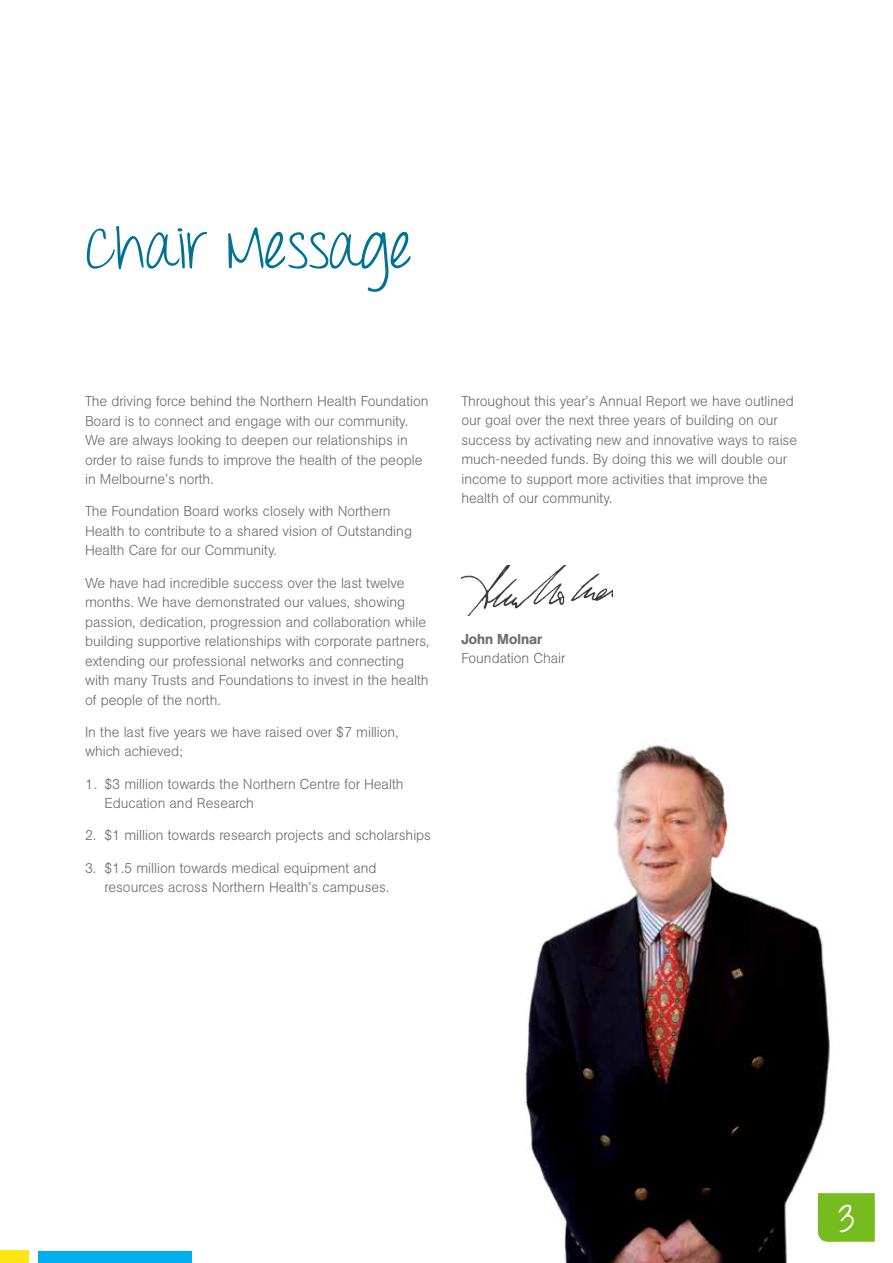
<style>
.page{position:relative;width:893px;height:1263px;background:#fff}
.page>*{position:absolute;margin:0;border:0;box-sizing:border-box;transform-origin:0 0}
.t1{font:59.4px "Throw My Hands Upinthe Air";color:#007297}
.t2{font:38.25px "Throw My Hands Upinthe Air";color:#fff}
.t3{font:300 14.25px/19.5px "AG Buch BQ";color:#6d6e71}
.t4{font:500 14.25px "AG Buch BQ";color:#6d6e71}
</style>
<div class="page">
<div style="left:38px;top:1251px;width:153px;height:12px;background:#00aeef"></div>
<div style="left:0;top:1251px;width:29px;height:12px;background:#ffe512"></div>
<img style="left:461px;top:565px;width:151px;height:50px">
<img style="left:525px;top:745px;width:350px;height:518px">
<h1 class="t1" style="left:85px;top:213px;width:329px">Chair Message</h1>
<p class="t3" style="left:85px;top:391px;width:345px">The driving force behind the Northern Health Foundation Board is to connect and engage with our community.<br>We are always looking to deepen our relationships in order to raise funds to improve the health of the people in Melbourne’s north.</p>
<p class="t3" style="left:85px;top:502px;width:328px">The Foundation Board works closely with Northern<br>Health to contribute to a shared vision of Outstanding<br>Health Care for our Community.</p>
<p class="t3" style="left:85px;top:573px;width:346px">We have had incredible success over the last twelve months. We have demonstrated our values, showing passion, dedication, progression and collaboration while building supportive relationships with corporate partners, extending our professional networks and connecting with many Trusts and Foundations to invest in the health of people of the north.</p>
<p class="t3" style="left:85px;top:722px;width:315px">In the last five years we have raised over $7 million, which achieved;</p>
<p class="t3" style="left:105px;top:774px;width:301px;text-indent:-19px">1. $3 million towards the Northern Centre for Health<br>Education and Research</p>
<p class="t3" style="left:85px;top:826px;width:348px">2. $1 million towards research projects and scholarships</p>
<p class="t3" style="left:105px;top:858px;width:286px;text-indent:-19px">3. $1.5 million towards medical equipment and resources across Northern Health’s campuses.</p>
<p class="t3" style="left:461px;top:391px;width:337px">Throughout this year’s Annual Report we have outlined our goal over the next three years of building on our success by activating new and innovative ways to raise much-needed funds. By doing this we will double our income to support more activities that improve the health of our community.</p>
<p class="t4" style="left:461px;top:630px;width:82px">John Molnar</p>
<p class="t3" style="left:461px;top:648px;width:105px">Foundation Chair</p>
<h2 class="t2" style="left:838px;top:1195px;width:18px">3</h2>
</div>
